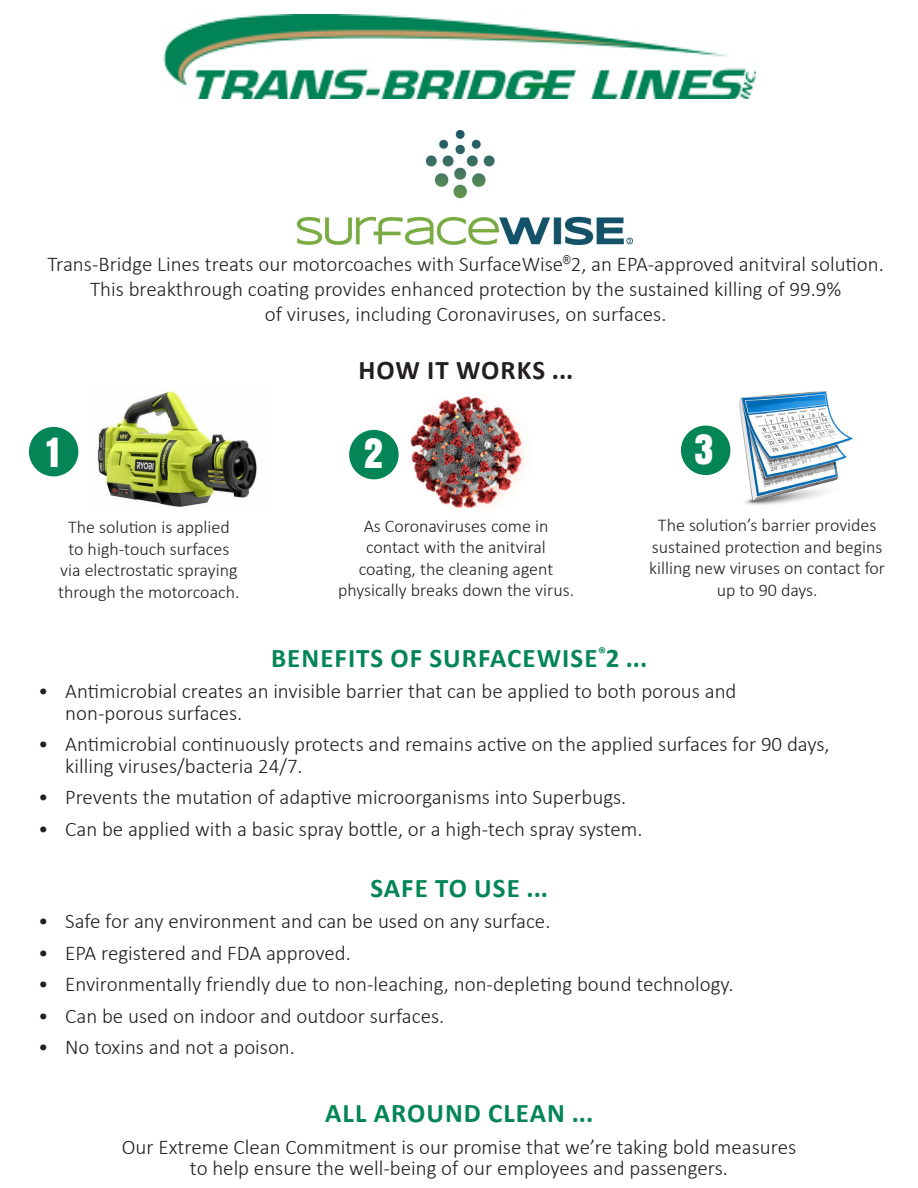
<style>
.page{position:relative;width:918px;height:1188px;background:#fff}
.page>*{position:absolute;margin:0;border:0;box-sizing:border-box;transform-origin:0 0}
.t1{font:37.5px "Anton";color:#fff}
.t2{font:700 27px "Calibri";letter-spacing:.04em;color:#048556}
.t3{font:700 27px "Calibri";letter-spacing:.04em;color:#231f20}
.t4{font:300 21px/21.6px "Calibri";color:#231f20;text-align:center}
.t5{font:300 18px/21.6px "Calibri";color:#231f20;text-align:center}
</style>
<div class="page">
<img style="left:163px;top:14px;width:593px;height:85px">
<img style="left:297px;top:130px;width:336px;height:114px">
<div style="left:29px;top:427px;width:49px;height:49px;background:#048556;border-radius:50%"></div>
<img style="left:97px;top:390px;width:160px;height:117px">
<img style="left:370px;top:396px;width:155px;height:113px">
<div style="left:349px;top:430px;width:50px;height:49px;background:#048556;border-radius:50%"></div>
<img style="left:740px;top:391px;width:114px;height:114px">
<div style="left:681px;top:426px;width:49px;height:49px;background:#048556;border-radius:50%"></div>
<p class="t4" style="left:48px;top:251px;width:838px;line-height:25.2px">Trans-Bridge Lines treats our motorcoaches with SurfaceWise<sup>®</sup>2, an EPA-approved anitviral solution.<br>This breakthrough coating provides enhanced protection by the sustained killing of 99.9%<br>of viruses, including Coronaviruses, on surfaces.</p>
<p class="t3" style="left:359px;top:353px;width:216px">HOW IT WORKS ...</p>
<p class="t1" style="left:46px;top:423px;width:15px">1</p>
<p class="t1" style="left:364px;top:424px;width:20px">2</p>
<p class="t5" style="left:58px;top:516px;width:183px">The solution is applied<br>to high-touch surfaces via electrostatic spraying through the motorcoach.</p>
<p class="t5" style="left:338px;top:515px;width:238px">As Coronaviruses come in contact with the anitviral coating, the cleaning agent physically breaks down the virus.</p>
<p class="t1" style="left:694px;top:420px;width:20px">3</p>
<p class="t5" style="left:649px;top:514px;width:237px">The solution’s barrier provides sustained protection and begins killing new viruses on contact for up to 90 days.</p>
<p class="t2" style="left:271px;top:641px;width:378px">BENEFITS OF SURFACEWISE<sup>®</sup>2 ...</p>
<p class="t4" style="left:65px;top:680px;width:673px;text-align:left;text-indent:-27px">• Antimicrobial creates an invisible barrier that can be applied to both porous and non-porous surfaces.</p>
<p class="t4" style="left:65px;top:733px;width:766px;text-align:left;text-indent:-27px">• Antimicrobial continuously protects and remains active on the applied surfaces for 90 days, killing viruses/bacteria 24/7.</p>
<p class="t4" style="left:38px;top:786px;width:590px">• Prevents the mutation of adaptive microorganisms into Superbugs.</p>
<p class="t4" style="left:38px;top:818px;width:606px">• Can be applied with a basic spray bottle, or a high-tech spray system.</p>
<p class="t2" style="left:370px;top:870px;width:179px">SAFE TO USE ...</p>
<p class="t4" style="left:38px;top:910px;width:514px">• Safe for any environment and can be used on any surface.</p>
<p class="t4" style="left:38px;top:942px;width:314px">• EPA registered and FDA approved.</p>
<p class="t4" style="left:38px;top:973px;width:697px">• Environmentally friendly due to non-leaching, non-depleting bound technology.</p>
<p class="t4" style="left:38px;top:1005px;width:408px">• Can be used on indoor and outdoor surfaces.</p>
<p class="t4" style="left:38px;top:1036px;width:258px">• No toxins and not a poison.</p>
<p class="t2" style="left:325px;top:1096px;width:270px">ALL AROUND CLEAN ...</p>
<p class="t4" style="left:122px;top:1136px;width:676px">Our Extreme Clean Commitment is our promise that we’re taking bold measures to help ensure the well-being of our employees and passengers.</p>
</div>
